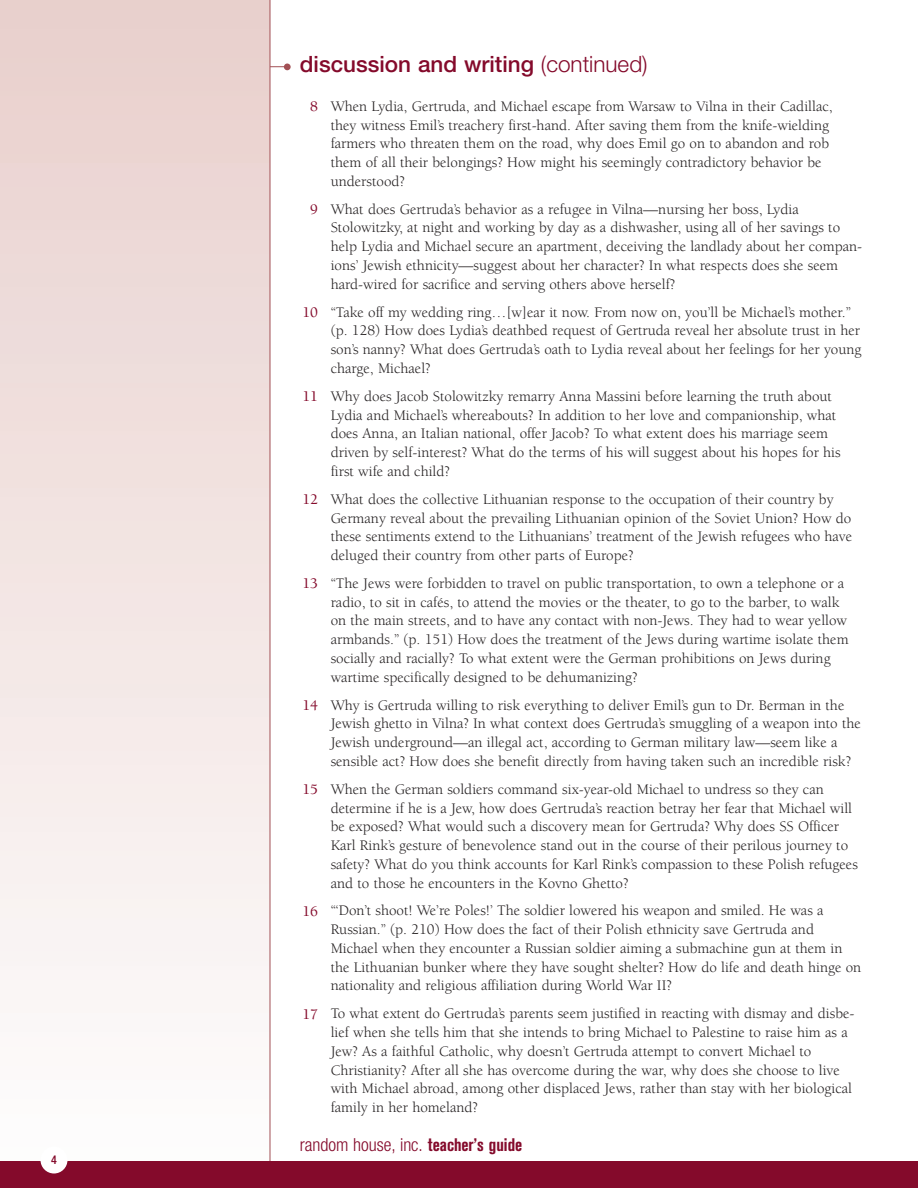
<style>
.page{position:relative;width:918px;height:1188px;background:#fff}
.page>*{position:absolute;margin:0;border:0;box-sizing:border-box;transform-origin:0 0}
.t1{font:500 22.5px "Helvetica Neue";color:#840a2b}
.t2{font:300 condensed 18px "Helvetica Neue";color:#840a2b}
.t3{font:15px/18.8px "Berkeley";color:#231f20}
.t4{font:500 condensed 12px "Helvetica Neue";color:#840a2b}
.s1{font-weight:300}
.s2{font-weight:500;color:#840a2b}
.s3{font-family:"Akzidenz Grotesk BE";font-weight:700}
</style>
<div class="page">
<hr style="left:233px;top:66px;width:54px;height:1px;background:#a25055">
<div style="left:284px;top:64px;width:7px;height:6px;background:#a25055;border-radius:50%"></div>
<div style="left:0;top:0;width:270px;height:1188px;background:linear-gradient(to bottom,#e8cfcc,#fefdfd)"></div>
<hr style="left:270px;top:0;width:1px;height:1185px;background:#a25055">
<div style="left:0;top:1161px;width:918px;height:27px;background:#840a2b"></div>
<div style="left:40px;top:1146px;width:28px;height:27px;background:#fff;border-radius:50%"></div>
<p class="t4" style="left:51px;top:1155px;width:7px">4</p>
<h1 class="t1" style="left:300px;top:56px;width:349px">discussion and writing <span class="s1">(continued)</span></h1>
<p class="t3" style="left:331px;top:98px;width:503px;text-indent:-21px"><span class="s2">8</span> When Lydia, Gertruda, and Michael escape from Warsaw to Vilna in their Cadillac, they witness Emil’s treachery first-hand. After saving them from the knife-wielding farmers who threaten them on the road, why does Emil go on to abandon and rob them of all their belongings? How might his seemingly contradictory behavior be understood?</p>
<p class="t3" style="left:331px;top:201px;width:533px;text-indent:-21px"><span class="s2">9</span> What does Gertruda’s behavior as a refugee in Vilna—nursing her boss, Lydia Stolowitzky, at night and working by day as a dishwasher, using all of her savings to help Lydia and Michael secure an apartment, deceiving the landlady about her compan&shy;ions’ Jewish ethnicity—suggest about her character? In what respects does she seem hard-wired for sacrifice and serving others above herself?</p>
<p class="t3" style="left:331px;top:304px;width:532px;text-indent:-28px"><span class="s2">10</span> “Take off my wedding ring…[w]ear it now. From now on, you’ll be Michael’s mother.” (p. 128) How does Lydia’s deathbed request of Gertruda reveal her absolute trust in her son’s nanny? What does Gertruda’s oath to Lydia reveal about her feelings for her young charge, Michael?</p>
<p class="t3" style="left:331px;top:388px;width:512px;text-indent:-28px"><span class="s2">11</span> Why does Jacob Stolowitzky remarry Anna Massini before learning the truth about Lydia and Michael’s whereabouts? In addition to her love and companionship, what does Anna, an Italian national, offer Jacob? To what extent does his marriage seem driven by self-interest? What do the terms of his will suggest about his hopes for his first wife and child?</p>
<p class="t3" style="left:331px;top:491px;width:523px;text-indent:-28px"><span class="s2">12</span> What does the collective Lithuanian response to the occupation of their country by Germany reveal about the prevailing Lithuanian opinion of the Soviet Union? How do these sentiments extend to the Lithuanians’ treatment of the Jewish refugees who have deluged their country from other parts of Europe?</p>
<p class="t3" style="left:331px;top:575px;width:519px;text-indent:-28px"><span class="s2">13</span> “The Jews were forbidden to travel on public transportation, to own a telephone or a radio, to sit in cafés, to attend the movies or the theater, to go to the barber, to walk on the main streets, and to have any contact with non-Jews. They had to wear yellow armbands.” (p. 151) How does the treatment of the Jews during wartime isolate them socially and racially? To what extent were the German prohibitions on Jews during wartime specifically designed to be dehumanizing?</p>
<p class="t3" style="left:331px;top:697px;width:532px;text-indent:-28px"><span class="s2">14</span> Why is Gertruda willing to risk everything to deliver Emil’s gun to Dr. Berman in the Jewish ghetto in Vilna? In what context does Gertruda’s smuggling of a weapon into the Jewish underground—an illegal act, according to German military law—seem like a sensible act? How does she benefit directly from having taken such an incredible risk?</p>
<p class="t3" style="left:331px;top:781px;width:529px;text-indent:-28px"><span class="s2">15</span> When the German soldiers command six-year-old Michael to undress so they can determine if he is a Jew, how does Gertruda’s reaction betray her fear that Michael will be exposed? What would such a discovery mean for Gertruda? Why does SS Officer Karl Rink’s gesture of benevolence stand out in the course of their perilous journey to safety? What do you think accounts for Karl Rink’s compassion to these Polish refugees and to those he encounters in the Kovno Ghetto?</p>
<p class="t3" style="left:331px;top:903px;width:532px;text-indent:-28px"><span class="s2">16</span> “‘Don’t shoot! We’re Poles!’ The soldier lowered his weapon and smiled. He was a Russian.” (p. 210) How does the fact of their Polish ethnicity save Gertruda and Michael when they encounter a Russian soldier aiming a submachine gun at them in the Lithuanian bunker where they have sought shelter? How do life and death hinge on nationality and religious affiliation during World War II?</p>
<p class="t3" style="left:331px;top:1006px;width:525px;text-indent:-28px"><span class="s2">17</span> To what extent do Gertruda’s parents seem justified in reacting with dismay and disbe&shy;lief when she tells him that she intends to bring Michael to Palestine to raise him as a Jew? As a faithful Catholic, why doesn’t Gertruda attempt to convert Michael to Christianity? After all she has overcome during the war, why does she choose to live with Michael abroad, among other displaced Jews, rather than stay with her biological family in her homeland?</p>
<p class="t2" style="left:300px;top:1138px;width:224px">random house, inc. <span class="s3">teacher’s guide</span></p>
</div>
